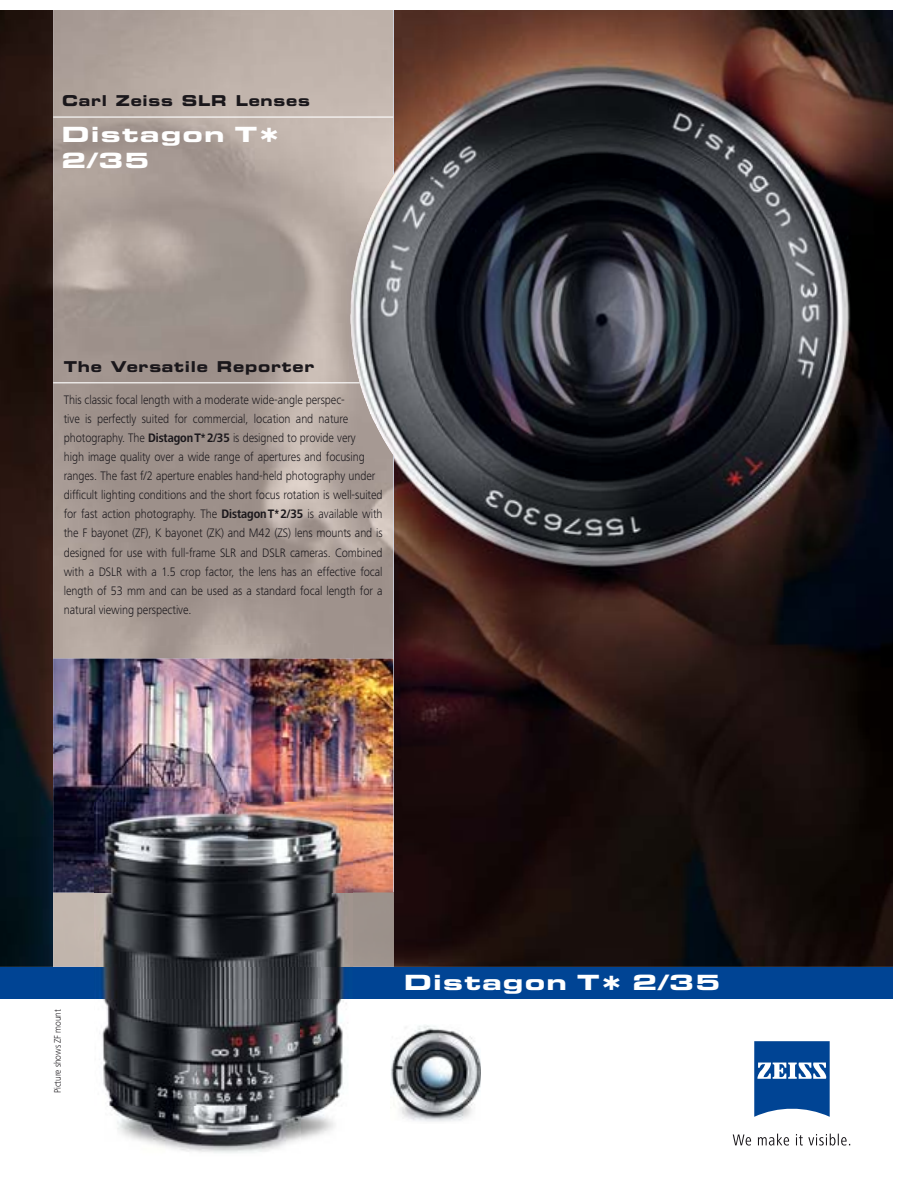
<style>
.page{position:relative;width:918px;height:1188px;background:#fff}
.page>*{position:absolute;margin:0;border:0;box-sizing:border-box;transform-origin:0 0}
.t1{font:21px/25.2px "Eurostile Bold Extended Two";letter-spacing:.05em;color:#fff;scale:1.2 1}
.t2{font:15px "Eurostile Bold Extended Two";letter-spacing:.05em;color:#1a171b}
.t3{font:300 12.75px/19.2px "Frutiger Next LT";letter-spacing:-.005em;color:#1a171b;scale:.9 1}
.t4{font:300 9.75px "Frutiger Next LT";letter-spacing:-.005em;color:#1a171b;scale:.9 1}
.s1{font-weight:700}
</style>
<div class="page">
<img style="left:0;top:10px;width:893px;height:957px">
<div style="left:0;top:967px;width:893px;height:32px;background:#004494"></div>
<div style="left:352px;top:892px;width:41px;height:75px;background:#9c928c"></div>
<img style="left:53px;top:10px;width:289px;height:313px">
<img style="left:342px;top:10px;width:51px;height:649px">
<img style="left:53px;top:323px;width:301px;height:319px">
<img style="left:53px;top:642px;width:302px;height:17px">
<div style="left:53px;top:892px;width:41px;height:75px;background:#c3b7ae"></div>
<hr style="left:53px;top:117px;width:340px;height:1px;background:#fff">
<hr style="left:53px;top:382px;width:340px;height:1px;background:#fff">
<img style="left:391px;top:1025px;width:90px;height:97px">
<svg style="left:754px;top:1041px;width:76px;height:76px;background:#3269a9"></svg>
<svg style="left:733px;top:1135px;width:18px;height:11px"></svg>
<svg style="left:758px;top:1134px;width:31px;height:12px"></svg>
<svg style="left:796px;top:1134px;width:54px;height:12px"></svg>
<img style="left:53px;top:659px;width:340px;height:233px">
<img style="left:94px;top:803px;width:258px;height:350px">
<img style="left:94px;top:967px;width:258px;height:1px">
<svg style="left:261px;top:128px;width:17px;height:14px"></svg>
<p class="t2" style="left:62px;top:95px;width:249px">Carl Zeiss SLR Lenses</p>
<h1 class="t1" style="left:62px;top:124px;width:165px">Distagon T<br>2/35</h1>
<p class="t2" style="left:64px;top:361px;width:252px">The Versatile Reporter</p>
<p class="t3" style="left:64px;top:391px;width:356px">This classic focal length with a moderate wide-angle perspec-<br>tive is perfectly suited for commercial, location and nature photography. The <span class="s1">Distagon T* 2/35</span> is designed to provide very<br>high image quality over a wide range of apertures and focusing ranges. The fast f/2 aperture enables hand-held photography under difficult lighting conditions and the short focus rotation is well-suited for fast action photography. The <span class="s1">Distagon T* 2/35</span> is available with the F bayonet (ZF), K bayonet (ZK) and M42 (ZS) lens mounts and is designed for use with full-frame SLR and DSLR cameras. Combined with a DSLR with a 1.5 crop factor, the lens has an effective focal length of 53 mm and can be used as a standard focal length for a natural viewing perspective.</p>
<p class="t4" style="left:54px;top:1093px;width:95px;rotate:-90deg">Picture shows ZF mount</p>
<h1 class="t1" style="left:404px;top:972px;width:165px">Distagon T</h1>
<h1 class="t1" style="left:633px;top:972px;width:75px">2/35</h1>
</div>
